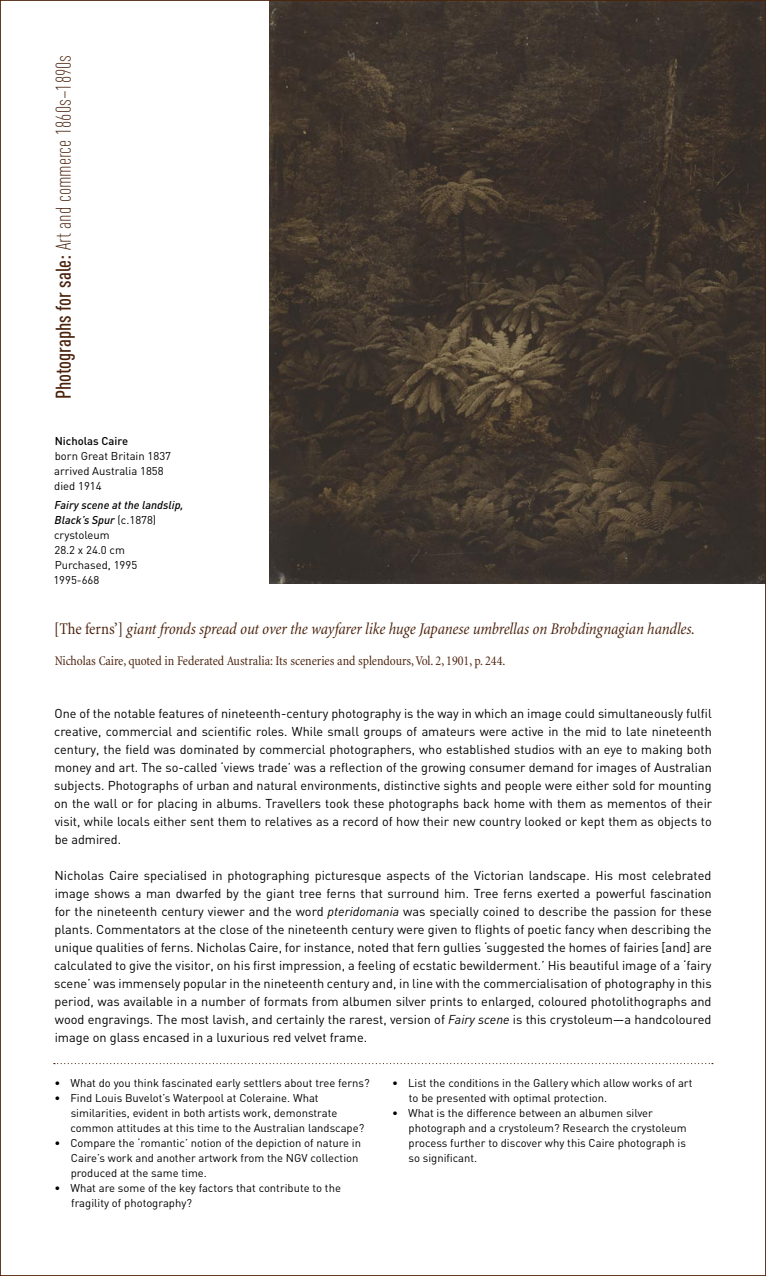
<style>
.page{position:relative;width:766px;height:1276px;background:#fff}
.page>*{position:absolute;margin:0;border:0;box-sizing:border-box;transform-origin:0 0}
.head01{font:300 21px "DIN Cond";color:#4b220c}
.Quote_A_tab{font:italic condensed 16.5px "Minion";letter-spacing:-.01em;color:#4b220c}
.Quote_A_tab-2{font:condensed 13.5px "Minion";letter-spacing:-.005em;color:#4b220c}
.t1{font:12.75px/18px "DIN";color:#000;text-align:justify}
.bullet_points{font:11.25px/15px "DIN";color:#000}
.t2{font:italic 500 11.25px "DIN";color:#000}
.t3{font:500 11.25px "DIN";color:#000}
.s1{font-weight:500}
.s2{font-weight:400;font-style:normal}
.s3{font-style:normal}
.s4{font-style:italic}
</style>
<div class="page">
<img style="left:269px;top:2px;width:494px;height:581px">
<svg style="left:54px;top:1063px;width:658px;height:1px"></svg>
<p class="head01" style="left:51px;top:399px;width:346px;rotate:-90deg"><span class="s1">Photographs for sale:</span> Art and commerce 1860s–1890s</p>
<p class="t3" style="left:55px;top:433px;width:75px">Nicholas Caire</p>
<p class="bullet_points" style="left:55px;top:448px;width:118px">born Great Britain 1837</p>
<p class="bullet_points" style="left:54px;top:463px;width:111px">arrived Australia 1858</p>
<p class="bullet_points" style="left:54px;top:478px;width:49px">died 1914</p>
<p class="t2" style="left:55px;top:498px;width:130px">Fairy scene at the landslip,</p>
<p class="t2" style="left:55px;top:513px;width:103px">Black’s Spur <span class="s2">(c.1878)</span></p>
<p class="bullet_points" style="left:54px;top:527px;width:57px">crystoleum</p>
<p class="bullet_points" style="left:54px;top:542px;width:84px">28.2 x 24.0 cm<br>Purchased, 1995</p>
<p class="bullet_points" style="left:53px;top:572px;width:47px">1995-668</p>
<p class="Quote_A_tab" style="left:54px;top:620px;width:642px"><span class="s3">[The ferns’]</span> giant fronds spread out over the wayfarer like huge Japanese umbrellas on Brobdingnagian handles.</p>
<p class="Quote_A_tab-2" style="left:55px;top:654px;width:452px">Nicholas Caire, quoted in Federated Australia: Its sceneries and splendours, Vol. 2, 1901, p. 244.</p>
<p class="t1" style="left:54px;top:704px;width:659px">One of the notable features of nineteenth-century photography is the way in which an image could simultaneously fulfil creative, commercial and scientific roles. While small groups of amateurs were active in the mid to late nineteenth century, the field was dominated by commercial photographers, who established studios with an eye to making both money and art. The so-called ‘views trade’ was a reflection of the growing consumer demand for images of Australian subjects. Photographs of urban and natural environments, distinctive sights and people were either sold for mounting on the wall or for placing in albums. Travellers took these photographs back home with them as mementos of their visit, while locals either sent them to relatives as a record of how their new country looked or kept them as objects to be admired.</p>
<p class="t1" style="left:54px;top:866px;width:659px">Nicholas Caire specialised in photographing picturesque aspects of the Victorian landscape. His most celebrated image shows a man dwarfed by the giant tree ferns that surround him. Tree ferns exerted a powerful fascination for the nineteenth century viewer and the word <span class="s4">pteridomania</span> was specially coined to describe the passion for these plants. Commentators at the close of the nineteenth century were given to flights of poetic fancy when describing the unique qualities of ferns. Nicholas Caire, for instance, noted that fern gullies ‘suggested the homes of fairies [and] are calculated to give the visitor, on his first impression, a feeling of ecstatic bewilderment.’ His beautiful image of a ‘fairy scene’ was immensely popular in the nineteenth century and, in line with the commercialisation of photography in this period, was available in a number of formats from albumen silver prints to enlarged, coloured photolithographs and wood engravings. The most lavish, and certainly the rarest, version of <span class="s4">Fairy scene</span> is this crystoleum—a handcoloured image on glass encased in a luxurious red velvet frame.</p>
<p class="bullet_points" style="left:54px;top:1075px;width:317px">• What do you think fascinated early settlers about tree ferns?</p>
<p class="bullet_points" style="left:70px;top:1090px;width:295px;text-indent:-16px">• Find Louis Buvelot’s Waterpool at Coleraine. What similarities, evident in both artists work, demonstrate common attitudes at this time to the Australian landscape?</p>
<p class="bullet_points" style="left:71px;top:1135px;width:292px;text-indent:-16px">• Compare the ‘romantic’ notion of the depiction of nature in<br>Caire’s work and another artwork from the NGV collection produced at the same time.</p>
<p class="bullet_points" style="left:71px;top:1180px;width:271px;text-indent:-17px">• What are some of the key factors that contribute to the fragility of photography?</p>
<p class="bullet_points" style="left:409px;top:1075px;width:285px;text-indent:-17px">• List the conditions in the Gallery which allow works of art to be presented with optimal protection.</p>
<p class="bullet_points" style="left:408px;top:1105px;width:280px;text-indent:-16px">• What is the difference between an albumen silver photograph and a crystoleum? Research the crystoleum process further to discover why this Caire photograph is so significant.</p>
</div>
